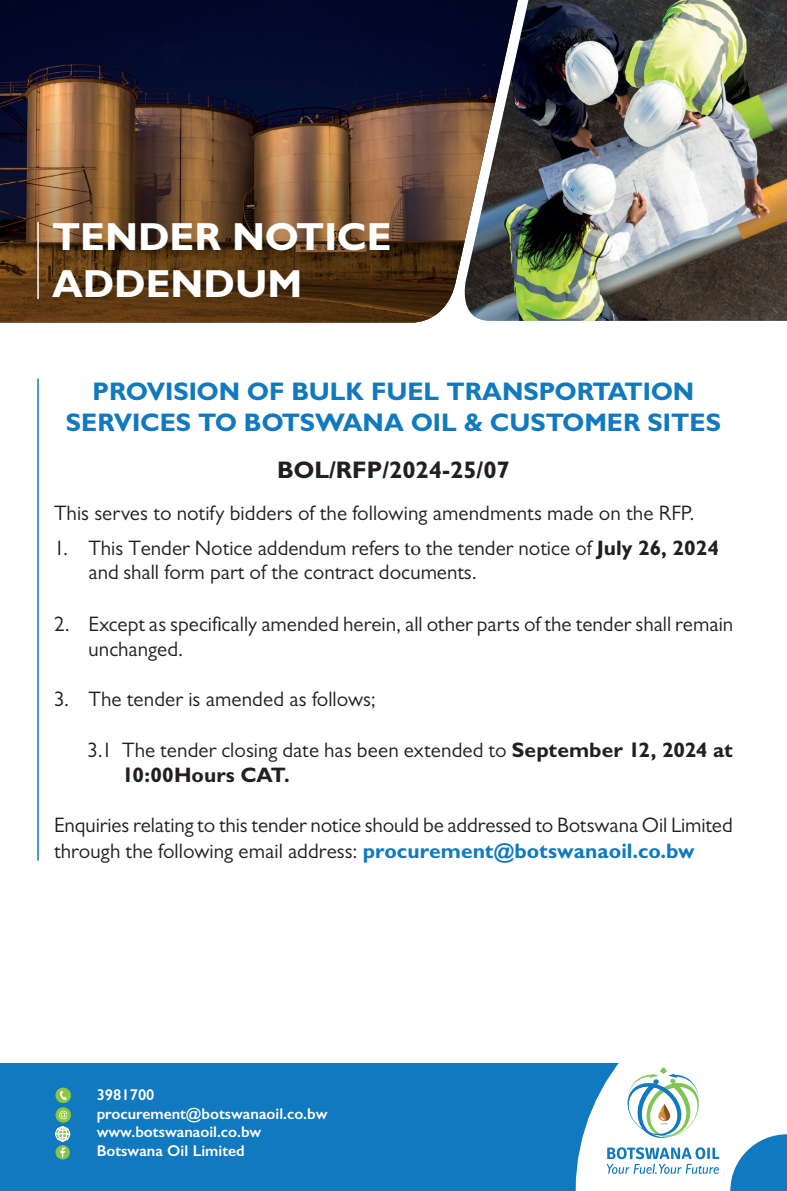
<style>
.page{position:relative;width:787px;height:1191px;background:#fff}
.page>*{position:absolute;margin:0;border:0;box-sizing:border-box;transform-origin:0 0}
.t1{font:700 39.3px/47.2px "Gill Sans";color:#fff}
.t2{font:700 25.5px/30.6px "Gill Sans";color:#1079bf;text-align:center}
.t3{font:700 24px "Gill Sans";color:#231f20}
.t4{font:21px/25.2px "Gill Sans";color:#231f20}
.t5{font:600 15.6px/18.8px "Gill Sans";color:#fff}
.s1{font-family:"Minion Pro"}
.s2{font-weight:700}
.s3{font-weight:700;color:#1079bf}
</style>
<div class="page">
<div style="left:0;top:1063px;width:787px;height:128px;background:#1079bf"></div>
<svg style="left:0;top:0;width:457px;height:322px;background:#49342b"></svg>
<hr style="left:37px;top:222px;width:2px;height:77px;background:#fff">
<hr style="left:37px;top:378px;width:2px;height:482px;background:#1279bf">
<svg style="left:55px;top:1087px;width:16px;height:16px"></svg>
<svg style="left:60px;top:1090px;width:7px;height:10px"></svg>
<svg style="left:55px;top:1107px;width:16px;height:15px"></svg>
<svg style="left:59px;top:1110px;width:8px;height:9px"></svg>
<svg style="left:55px;top:1126px;width:15px;height:33px"></svg>
<img style="left:463px;top:0;width:324px;height:321px">
<svg style="left:575px;top:1063px;width:212px;height:128px"></svg>
<svg style="left:606px;top:1147px;width:113px;height:26px"></svg>
<svg style="left:624px;top:1067px;width:75px;height:72px;background:#cee2dc"></svg>
<h1 class="t1" style="left:52px;top:212px;width:341px">TENDER NOTICE<br>ADDENDUM</h1>
<p class="t2" style="left:66px;top:376px;width:656px">PROVISION OF BULK FUEL TRANSPORTATION<br>SERVICES TO BOTSWANA OIL &amp; CUSTOMER SITES</p>
<p class="t3" style="left:277px;top:455px;width:234px">BOL/RFP/2024-25/07</p>
<p class="t4" style="left:54px;top:500px;width:642px">This serves to notify bidders of the following amendments made on the RFP.</p>
<p class="t4" style="left:88px;top:536px;width:632px;line-height:24.3px;text-indent:-34px">1. This Tender Notice addendum refers <span class="s1">to</span> the tender notice of <span class="s2">July 26, 2024 </span>and shall form part of the contract documents.</p>
<p class="t4" style="left:88px;top:611px;width:646px;text-indent:-34px">2. Except as specifically amended herein, all other parts of the tender shall remain unchanged.</p>
<p class="t4" style="left:54px;top:686px;width:323px">3. The tender is amended as follows;</p>
<p class="t4" style="left:122px;top:737px;width:612px;text-indent:-34px">3.1 The tender closing date has been extended to <span class="s2">September 12, 2024 at<br>10:00Hours CAT.</span></p>
<p class="t4" style="left:54px;top:812px;width:680px">Enquiries relating to this tender notice should be addressed to Botswana Oil Limited through the following email address: <span class="s3">procurement@botswanaoil.co.bw</span></p>
<p class="t5" style="left:97px;top:1085px;width:232px">3981700 procurement@botswanaoil.co.bw www.botswanaoil.co.bw<br>Botswana Oil Limited</p>
</div>
